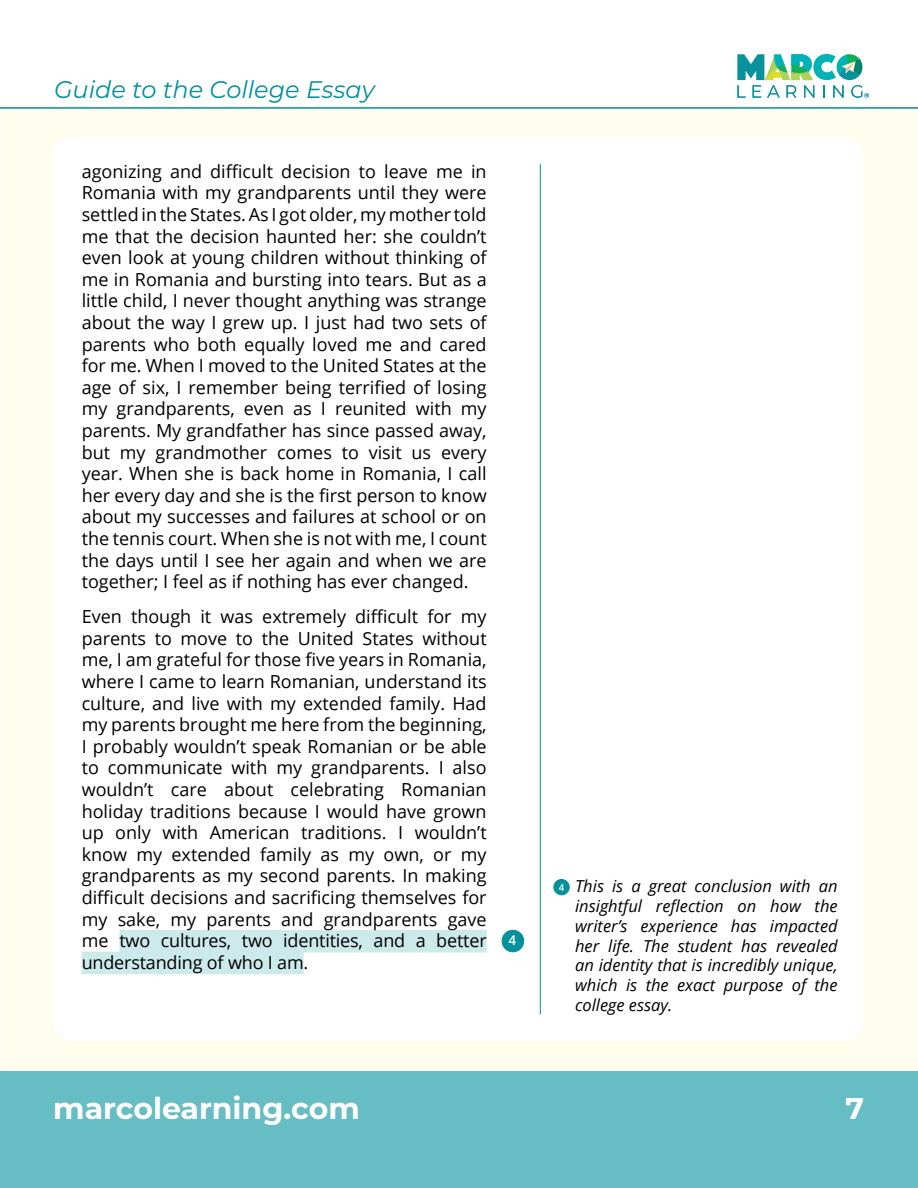
<style>
.page{position:relative;width:918px;height:1188px;background:#fff}
.page>*{position:absolute;margin:0;border:0;box-sizing:border-box;transform-origin:0 0}
.t1{font:700 30px "Montserrat";color:#fff}
.t2{font:italic 24px "Montserrat";color:#00919c}
.t3{font:18px/21.6px "Open Sans";letter-spacing:-.005em;color:#000;text-align:justify}
.t4{font:italic 16.5px/19.8px "Open Sans";color:#000;text-align:justify}
.t5{font:600 13.5px "Open Sans";color:#fff}
.s1{font-weight:600;font-style:normal;font-size:9.6px;color:#fff}
</style>
<div class="page">
<div style="left:1px;top:108px;width:917px;height:963px;background:#fffded"></div>
<svg style="left:737px;top:54px;width:132px;height:44px"></svg>
<hr style="left:0;top:107px;width:918px;height:2px;background:#00919c">
<div style="left:0;top:1071px;width:918px;height:117px;background:#66bdc3"></div>
<div style="left:54px;top:137px;width:809px;height:904px;background:#fff;border-radius:18px"></div>
<hr style="left:540px;top:164px;width:1px;height:850px;background:#00919c">
<div style="left:119px;top:930px;width:368px;height:23px;background:#cce9eb"></div>
<div style="left:82px;top:952px;width:222px;height:22px;background:#cce9eb"></div>
<div style="left:502px;top:930px;width:22px;height:22px;background:#00919c;border-radius:50%"></div>
<div style="left:502px;top:930px;width:22px;height:22px;border:1px solid #00919c;border-radius:50%"></div>
<div style="left:554px;top:879px;width:15px;height:16px;background:#00919c;border-radius:50%"></div>
<div style="left:554px;top:879px;width:16px;height:16px;border:1px solid #00919c;border-radius:50%"></div>
<h2 class="t2" style="left:54px;top:73px;width:322px">Guide to the College Essay</h2>
<p class="t3" style="left:82px;top:160px;width:407px">agonizing and difficult decision to leave me in Romania with my grandparents until they were settled in the States. As I got older, my mother told me that the decision haunted her: she couldn’t even look at young children without thinking of me in Romania and bursting into tears. But as a little child, I never thought anything was strange about the way I grew up. I just had two sets of parents who both equally loved me and cared for me. When I moved to the United States at the age of six, I remember being terrified of losing my grandparents, even as I reunited with my parents. My grandfather has since passed away, but my grandmother comes to visit us every year. When she is back home in Romania, I call her every day and she is the first person to know about my successes and failures at school or on the tennis court. When she is not with me, I count the days until I see her again and when we are together; I feel as if nothing has ever changed.</p>
<p class="t3" style="left:82px;top:605px;width:407px">Even though it was extremely difficult for my parents to move to the United States without me, I am grateful for those five years in Romania, where I came to learn Romanian, understand its culture, and live with my extended family. Had my parents brought me here from the beginning, I probably wouldn’t speak Romanian or be able to communicate with my grandparents. I also wouldn’t care about celebrating Romanian holiday traditions because I would have grown up only with American traditions. I wouldn’t know my extended family as my own, or my grandparents as my second parents. In making difficult decisions and sacrificing themselves for my sake, my parents and grandparents gave me two cultures, two identities, and a better understanding of who I am.</p>
<p class="t5" style="left:508px;top:931px;width:9px">4</p>
<p class="t4" style="left:575px;top:876px;width:264px;text-indent:-16px"><span class="s1">4</span> This is a great conclusion with an insightful reflection on how the writer’s experience has impacted her life. The student has revealed an identity that is incredibly unique, which is the exact purpose of the college essay.</p>
<h1 class="t1" style="left:53px;top:1087px;width:308px">marcolearning.com</h1>
<h1 class="t1" style="left:845px;top:1087px;width:20px">7</h1>
</div>
